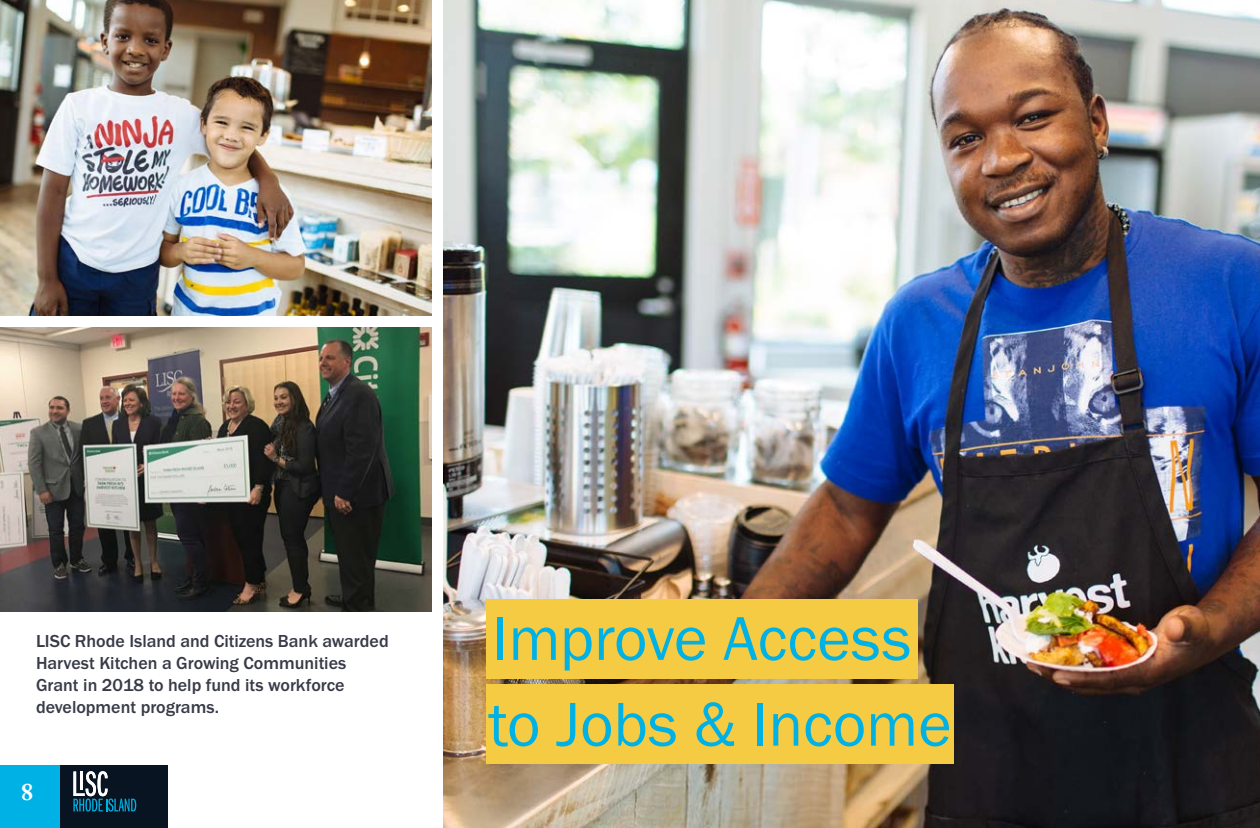
<style>
.page{position:relative;width:1260px;height:828px;background:#fff}
.page>*{position:absolute;margin:0;border:0;box-sizing:border-box;transform-origin:0 0}
.clarendon_white{font:64px "Franklin Gothic URW Boo";color:#00b1e5}
.subhead_Orange{font:700 24px "Adobe Caslon Pro";color:#fff}
._10_CAPTION{font:500 18px/22px "Franklin Gothic URW";color:#383b47}
</style>
<div class="page">
<img style="left:444px;top:0;width:816px;height:828px">
<div style="left:0;top:765px;width:101px;height:63px;background:#00b1e5"></div>
<div style="left:60px;top:765px;width:108px;height:63px;background:#091422"></div>
<svg style="left:73px;top:771px;width:63px;height:41px"></svg>
<div style="left:486px;top:599px;width:432px;height:79px;background:#f5cb43"></div>
<div style="left:486px;top:685px;width:468px;height:79px;background:#f5cb43"></div>
<img style="left:0;top:328px;width:432px;height:284px">
<img style="left:0;top:0;width:432px;height:316px">
<p class="_10_CAPTION" style="left:36px;top:630px;width:354px">LISC Rhode Island and Citizens Bank awarded Harvest Kitchen a Growing Communities Grant in 2018 to help fund its workforce development programs.</p>
<p class="subhead_Orange" style="left:21px;top:778px;width:13px">8</p>
<p class="clarendon_white" style="left:493px;top:599px;width:420px">Improve Access</p>
<p class="clarendon_white" style="left:488px;top:685px;width:465px">to Jobs &amp; Income</p>
</div>
